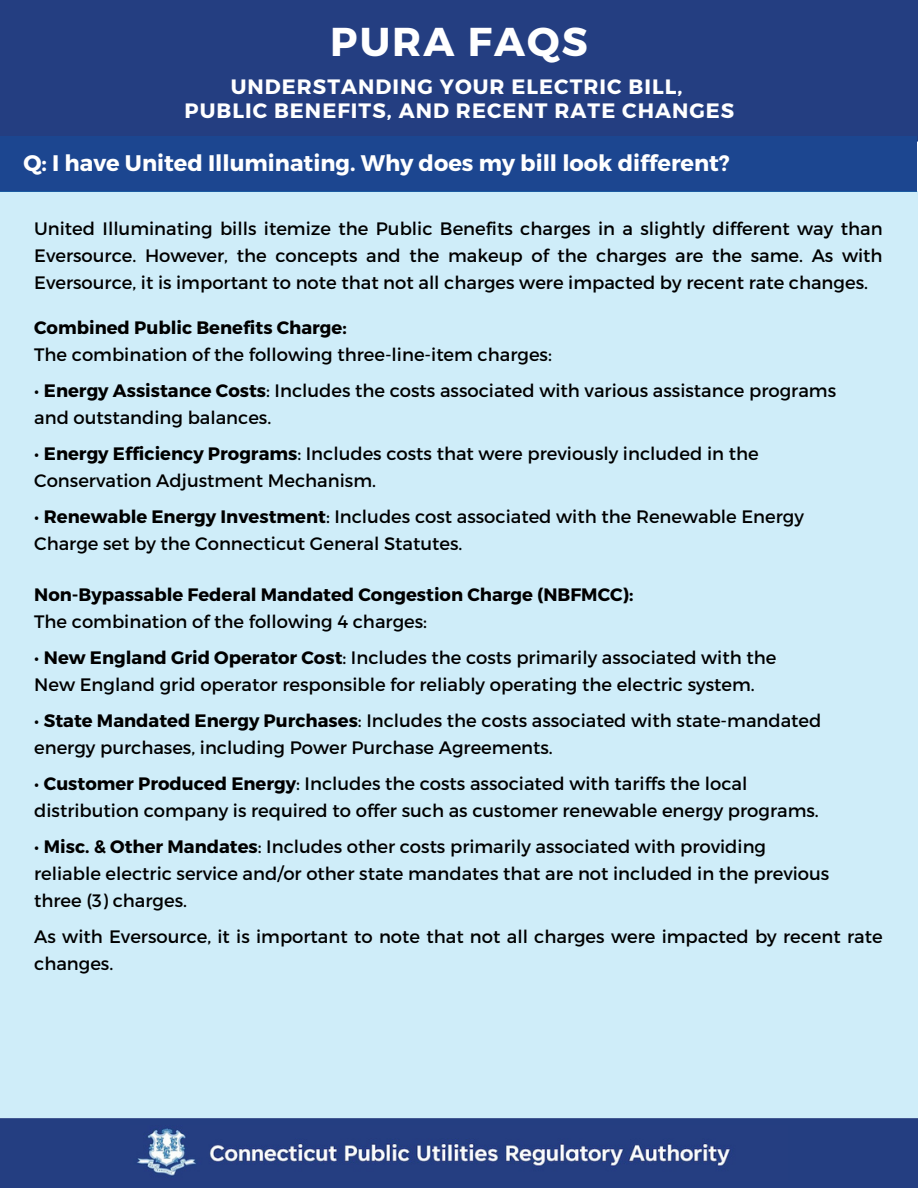
<style>
.page{position:relative;width:918px;height:1188px;background:#fff}
.page>*{position:absolute;margin:0;border:0;box-sizing:border-box;transform-origin:0 0}
.t1{font:700 40.2px "Montserrat";letter-spacing:.05em;color:#fff}
.t2{font:700 22.5px "Montserrat";color:#fff}
.t3{font:700 20.85px/23.7px "Montserrat";letter-spacing:.05em;color:#fff;text-align:center}
.t4{font:18px/27px "Montserrat";color:#000;text-align:justify}
.t5{font:700 18px "Montserrat";color:#000}
.s1{font-weight:700}
</style>
<div class="page">
<div style="left:0;top:1118px;width:918px;height:70px;background:#243e81"></div>
<div style="left:0;top:0;width:918px;height:142px;background:#243e81"></div>
<img style="left:130px;top:1125px;width:657px;height:55px">
<div style="left:0;top:136px;width:917px;height:55px;background:#1c4690"></div>
<div style="left:0;top:191px;width:918px;height:927px;background:#cfedf9"></div>
<h2 class="t1" style="left:330px;top:15px;width:259px">PURA FAQS</h2>
<h2 class="t3" style="left:185px;top:74px;width:551px">UNDERSTANDING YOUR ELECTRIC BILL,<br>PUBLIC BENEFITS, AND RECENT RATE CHANGES</h2>
<p class="t2" style="left:23px;top:148px;width:708px">Q: I have United Illuminating. Why does my bill look different?</p>
<p class="t4" style="left:34px;top:214px;width:850px">United Illuminating bills itemize the Public Benefits charges in a slightly different way than Eversource. However, the concepts and the makeup of the charges are the same. As with Eversource, it is important to note that not all charges were impacted by recent rate changes.</p>
<p class="t5" style="left:34px;top:315px;width:314px">Combined Public Benefits Charge:</p>
<p class="t4" style="left:34px;top:340px;width:519px">The combination of the following three-line-item charges:</p>
<p class="t4" style="left:34px;top:376px;width:803px">• <span class="s1">Energy Assistance Costs</span>: Includes the costs associated with various assistance programs</p>
<p class="t4" style="left:34px;top:403px;width:239px">and outstanding balances.</p>
<p class="t4" style="left:34px;top:439px;width:726px">• <span class="s1">Energy Efficiency Programs</span>: Includes costs that were previously included in the</p>
<p class="t4" style="left:34px;top:466px;width:343px">Conservation Adjustment Mechanism.</p>
<p class="t4" style="left:34px;top:502px;width:771px">• <span class="s1">Renewable Energy Investment</span>: Includes cost associated with the Renewable Energy</p>
<p class="t4" style="left:34px;top:529px;width:430px">Charge set by the Connecticut General Statutes.</p>
<p class="t5" style="left:34px;top:583px;width:601px">Non-Bypassable Federal Mandated Congestion Charge (NBFMCC):</p>
<p class="t4" style="left:34px;top:608px;width:394px">The combination of the following 4 charges:</p>
<p class="t4" style="left:34px;top:644px;width:744px">• <span class="s1">New England Grid Operator Cost</span>: Includes the costs primarily associated with the</p>
<p class="t4" style="left:34px;top:671px;width:722px">New England grid operator responsible for reliably operating the electric system.</p>
<p class="t4" style="left:34px;top:707px;width:789px">• <span class="s1">State Mandated Energy Purchases</span>: Includes the costs associated with state-mandated</p>
<p class="t4" style="left:34px;top:734px;width:520px">energy purchases, including Power Purchase Agreements.</p>
<p class="t4" style="left:34px;top:770px;width:715px">• <span class="s1">Customer Produced Energy</span>: Includes the costs associated with tariffs the local</p>
<p class="t4" style="left:34px;top:797px;width:786px">distribution company is required to offer such as customer renewable energy programs.</p>
<p class="t4" style="left:34px;top:833px;width:733px">• <span class="s1">Misc. &amp; Other Mandates</span>: Includes other costs primarily associated with providing</p>
<p class="t4" style="left:34px;top:860px;width:797px">reliable electric service and/or other state mandates that are not included in the previous</p>
<p class="t4" style="left:34px;top:887px;width:154px">three (3) charges.</p>
<p class="t4" style="left:34px;top:923px;width:850px">As with Eversource, it is important to note that not all charges were impacted by recent rate changes.</p>
</div>
